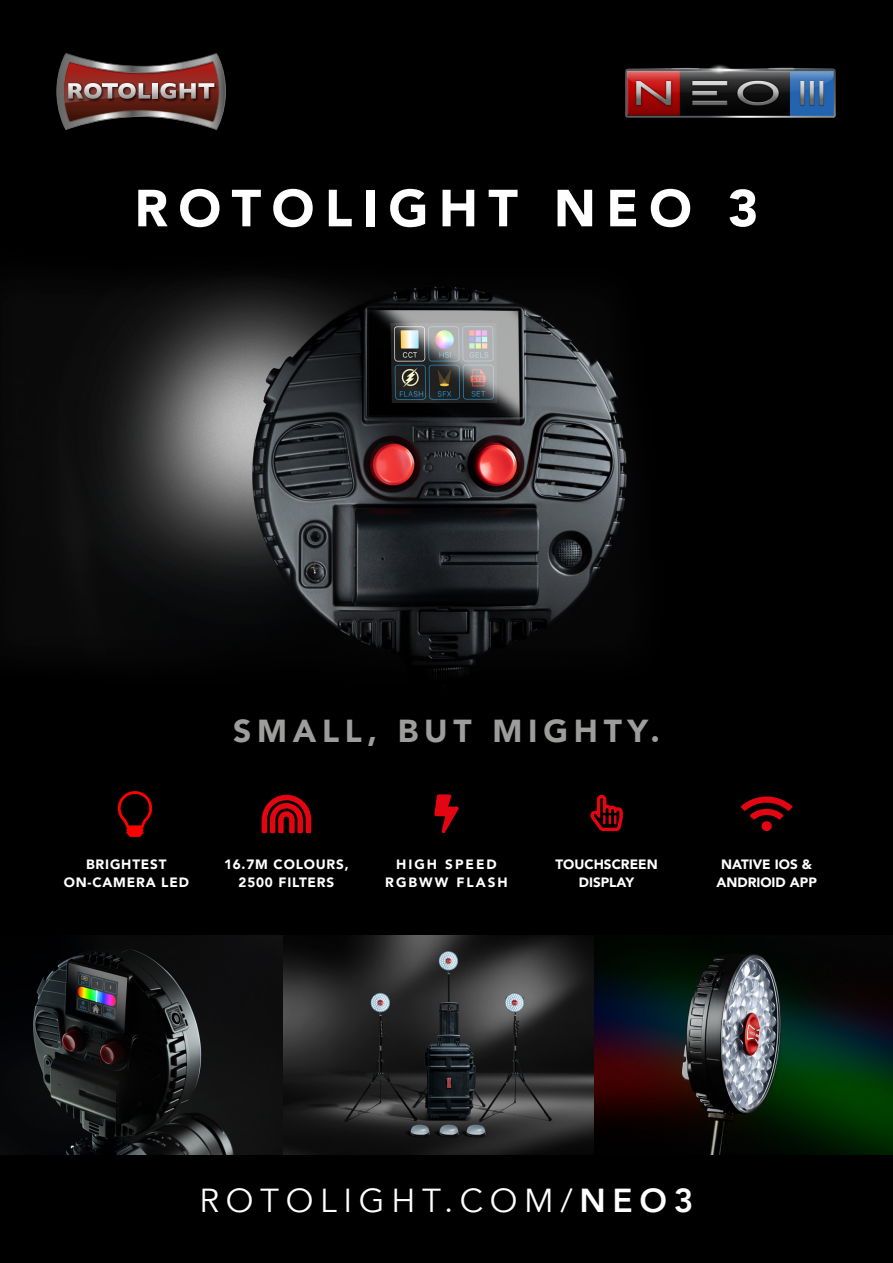
<style>
.page{position:relative;width:893px;height:1263px;background:#000}
.page>*{position:absolute;margin:0;border:0;box-sizing:border-box;transform-origin:0 0}
.t1{font:900 51.6px "Avenir";letter-spacing:.2em;color:#fff}
.t2{font:33.15px "Avenir";letter-spacing:.2em;color:#fff}
.t3{font:900 31.8px "Avenir";letter-spacing:.18em;color:#9d9d9c}
.t4{font:900 13.5px/18px "Avenir";letter-spacing:.06em;color:#fff;text-align:center}
.t5{font:900 13.5px/18px "Avenir";color:#fff;text-align:center}
.t6{font:900 13.5px/18px "Avenir";letter-spacing:.15em;color:#fff;text-align:center}
.s1{font-weight:800}
</style>
<div class="page">
<img style="left:13px;top:277px;width:754px;height:659px">
<img style="left:625px;top:64px;width:211px;height:54px">
<svg style="left:56px;top:53px;width:170px;height:77px"></svg>
<img style="left:0;top:936px;width:893px;height:218px">
<svg style="left:741px;top:793px;width:52px;height:38px"></svg>
<svg style="left:262px;top:794px;width:49px;height:39px"></svg>
<svg style="left:590px;top:795px;width:33px;height:36px"></svg>
<svg style="left:434px;top:794px;width:25px;height:39px"></svg>
<svg style="left:118px;top:791px;width:34px;height:46px"></svg>
<h1 class="t1" style="left:135px;top:164px;width:625px">ROTOLIGHT NEO 3</h1>
<h3 class="t3" style="left:233px;top:704px;width:428px">SMALL, BUT MIGHTY.</h3>
<p class="t4" style="left:64px;top:855px;width:127px">BRIGHTEST<br>ON-CAMERA LED</p>
<p class="t4" style="left:224px;top:855px;width:126px">16.7M COLOURS,<br>2500 FILTERS</p>
<p class="t6" style="left:385px;top:855px;width:124px">HIGH SPEED<br>RGBWW FLASH</p>
<p class="t5" style="left:555px;top:855px;width:104px">TOUCHSCREEN<br>DISPLAY</p>
<p class="t5" style="left:716px;top:855px;width:102px">NATIVE IOS &amp;<br>ANDRIOID APP</p>
<h2 class="t2" style="left:200px;top:1181px;width:495px">ROTOLIGHT.COM/<span class="s1">NEO3</span></h2>
</div>
